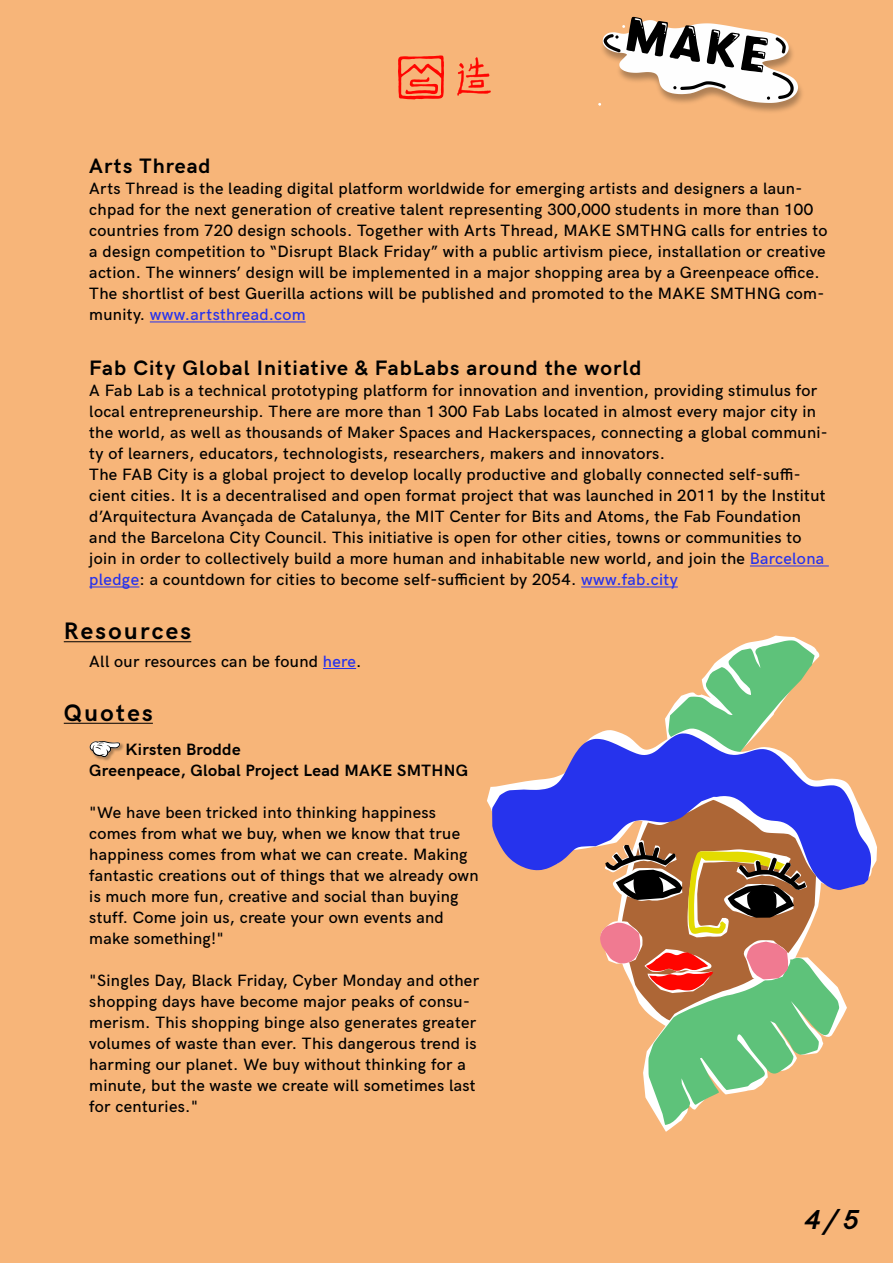
<style>
.page{position:relative;width:893px;height:1263px;background:#f7b579}
.page>*{position:absolute;margin:0;border:0;box-sizing:border-box;transform-origin:0 0}
.t1{font:italic 700 27px "HK Grotesk";color:#000}
.t2{font:700 24px "HK Grotesk";letter-spacing:.1em;color:#000}
.t3{font:700 21px "HK Grotesk";letter-spacing:.05em;color:#000}
.t4{font:500 16.5px/21px "HK Grotesk";letter-spacing:.02em;color:#000}
.t5{font:700 16.5px/21px "HK Grotesk";letter-spacing:.02em;color:#000}
.s1{color:#2632ed}
</style>
<div class="page">
<svg style="left:398px;top:55px;width:46px;height:44px;background:#fa6e48"></svg>
<svg style="left:457px;top:57px;width:34px;height:39px"></svg>
<div style="left:585px;top:0;width:244px;height:172px;background:#f7b579"></div>
<svg style="left:598px;top:17px;width:200px;height:89px"></svg>
<hr style="left:150px;top:322px;width:156px;height:1px;background:#2632ed">
<hr style="left:750px;top:566px;width:79px;height:1px;background:#2632ed">
<hr style="left:89px;top:587px;width:50px;height:1px;background:#2632ed">
<hr style="left:581px;top:587px;width:97px;height:1px;background:#2632ed">
<hr style="left:64px;top:641px;width:127px;height:1px;background:#000">
<hr style="left:323px;top:668px;width:33px;height:1px;background:#2632ed">
<hr style="left:64px;top:723px;width:89px;height:1px;background:#000">
<img style="left:89px;top:740px;width:36px;height:22px">
<svg style="left:90px;top:741px;width:30px;height:16px"></svg>
<svg style="left:665px;top:635px;width:154px;height:93px;background:#aec388"></svg>
<svg style="left:600px;top:890px;width:247px;height:242px;background:#bba472"></svg>
<svg style="left:487px;top:728px;width:390px;height:160px;background:#e8bd86"></svg>
<svg style="left:492px;top:733px;width:379px;height:157px;background:#816eac"></svg>
<p class="t3" style="left:89px;top:150px;width:123px">Arts Thread</p>
<p class="t4" style="left:89px;top:177px;width:740px">Arts Thread is the leading digital platform worldwide for emerging artists and designers a laun&shy;chpad for the next generation of creative talent representing 300,000 students in more than 100 countries from 720 design schools. Together with Arts Thread, MAKE SMTHNG calls for entries to a design competition to “Disrupt Black Friday” with a public artivism piece, installation or creative action. The winners’ design will be implemented in a major shopping area by a Greenpeace office.<br>The shortlist of best Guerilla actions will be published and promoted to the MAKE SMTHNG com&shy;munity. <span class="s1">www.artsthread.com</span></p>
<p class="t3" style="left:89px;top:352px;width:554px">Fab City Global Initiative &amp; FabLabs around the world</p>
<p class="t4" style="left:89px;top:379px;width:740px">A Fab Lab is a technical prototyping platform for innovation and invention, providing stimulus for local entrepreneurship. There are more than 1 300 Fab Labs located in almost every major city in the world, as well as thousands of Maker Spaces and Hackerspaces, connecting a global communi&shy;ty of learners, educators, technologists, researchers, makers and innovators.<br>The FAB City is a global project to develop locally productive and globally connected self-suffi&shy;cient cities. It is a decentralised and open format project that was launched in 2011 by the Institut d’Arquitectura Avançada de Catalunya, the MIT Center for Bits and Atoms, the Fab Foundation and the Barcelona City Council. This initiative is open for other cities, towns or communities to join in order to collectively build a more human and inhabitable new world, and join the <span class="s1">Barcelona pledge</span>: a countdown for cities to become self-sufficient by 2054. <span class="s1">www.fab.city</span></p>
<h2 class="t2" style="left:64px;top:613px;width:129px">Resources</h2>
<p class="t4" style="left:89px;top:649px;width:274px">All our resources can be found <span class="s1">here</span>.</p>
<h2 class="t2" style="left:64px;top:695px;width:91px">Quotes</h2>
<p class="t5" style="left:89px;top:737px;width:380px;text-indent:36px">Kirsten Brodde<br>Greenpeace, Global Project Lead MAKE SMTHNG</p>
<p class="t4" style="left:89px;top:800px;width:391px">"We have been tricked into thinking happiness comes from what we buy, when we know that true happiness comes from what we can create. Making fantastic creations out of things that we already own is much more fun, creative and social than buying stuff. Come join us, create your own events and make something!"</p>
<p class="t4" style="left:89px;top:968px;width:391px">"Singles Day, Black Friday, Cyber Monday and other shopping days have become major peaks of consu&shy;merism. This shopping binge also generates greater volumes of waste than ever. This dangerous trend is harming our planet. We buy without thinking for a minute, but the waste we create will sometimes last for centuries."</p>
<h1 class="t1" style="left:805px;top:1199px;width:56px">4/5</h1>
</div>
